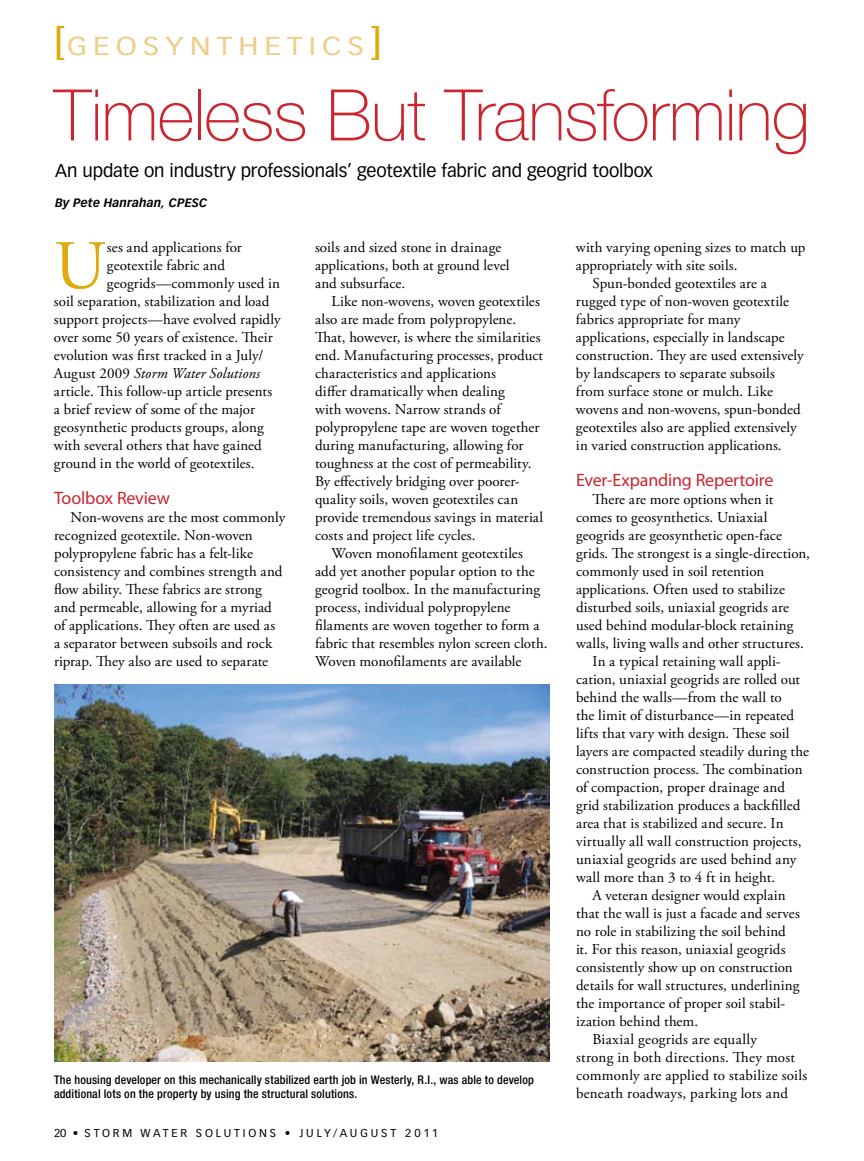
<style>
.page{position:relative;width:864px;height:1161px;background:#fff}
.page>*{position:absolute;margin:0;border:0;box-sizing:border-box;transform-origin:0 0}
.t1{font:100 71.25px "Helvetica Neue LT Std";letter-spacing:-.015em;color:#cb252f}
.t2{font:69.3px "Adobe Garamond Pro";color:#deaa0e}
.t3{font:25.5px "Vectora LT Std";color:#eece88;scale:1.18 1}
.t4{font:18px "Vectora LT Std";letter-spacing:-.005em;color:#000}
.t5{font:18px "Myriad Pro";letter-spacing:-.01em;color:#cb252f}
.t6{font:15px/18px "Adobe Garamond Pro";letter-spacing:.005em;color:#000}
.t7{font:italic 15px "Adobe Garamond Pro";letter-spacing:.01em;color:#000}
.t8{font:500 condensed 12px/14.4px "Helvetica Neue LT Std";letter-spacing:.015em;color:#000}
.t9{font:italic 700 12px "Vectora LT Std";letter-spacing:.01em;color:#000}
.t10{font:11.25px "Vectora LT Std";letter-spacing:.25em;color:#000}
.s1{font-size:38.25px;color:#deaa0e}
.s2{font-style:normal}
</style>
<div class="page">
<img style="left:54px;top:684px;width:495px;height:378px">
<h3 class="t3" style="left:54px;top:31px;width:32px"><span class="s1">[</span>geosynt</h3>
<h3 class="t3" style="left:239px;top:31px;width:37px">heti</h3>
<h3 class="t3" style="left:322px;top:31px;width:52px">cs<span class="s1">]</span></h3>
<h1 class="t1" style="left:54px;top:74px;width:757px">Timeless But Transforming</h1>
<p class="t4" style="left:55px;top:160px;width:599px">An update on industry professionals’ geotextile fabric and geogrid toolbox</p>
<p class="t9" style="left:55px;top:196px;width:154px">By Pete Hanrahan, CPESC</p>
<h2 class="t2" style="left:54px;top:224px;width:53px">U</h2>
<p class="t6" style="left:107px;top:239px;width:136px">ses and applications for</p>
<p class="t6" style="left:107px;top:257px;width:120px">geotextile fabric and</p>
<p class="t6" style="left:107px;top:275px;width:175px">geogrids—commonly used in</p>
<p class="t6" style="left:54px;top:293px;width:217px">soil separation, stabilization and load</p>
<p class="t6" style="left:54px;top:311px;width:228px">support projects—have evolved rapidly</p>
<p class="t6" style="left:54px;top:329px;width:220px">over some 50 years of existence. Their</p>
<p class="t6" style="left:54px;top:347px;width:211px">evolution was first tracked in a July/</p>
<p class="t7" style="left:54px;top:364px;width:208px"><span class="s2">August 2009</span> Storm Water Solutions</p>
<p class="t6" style="left:54px;top:383px;width:220px">article. This follow-up article presents</p>
<p class="t6" style="left:54px;top:401px;width:203px">a brief review of some of the major</p>
<p class="t6" style="left:54px;top:419px;width:211px">geosynthetic products groups, along</p>
<p class="t6" style="left:54px;top:437px;width:209px">with several others that have gained</p>
<p class="t6" style="left:54px;top:455px;width:202px">ground in the world of geotextiles.</p>
<p class="t5" style="left:54px;top:487px;width:117px">Toolbox Review</p>
<p class="t6" style="left:54px;top:509px;width:233px;text-indent:16px">Non-wovens are the most commonly recognized geotextile. Non-woven polypropylene fabric has a felt-like consistency and combines strength and flow ability. These fabrics are strong and permeable, allowing for a myriad of applications. They often are used as<br>a separator between subsoils and rock riprap. They also are used to separate</p>
<p class="t6" style="left:315px;top:239px;width:196px">soils and sized stone in drainage applications, both at ground level and subsurface.</p>
<p class="t6" style="left:315px;top:293px;width:230px;text-indent:16px">Like non-wovens, woven geotextiles also are made from polypropylene.<br>That, however, is where the similarities end. Manufacturing processes, product characteristics and applications<br>differ dramatically when dealing<br>with wovens. Narrow strands of polypropylene tape are woven together during manufacturing, allowing for toughness at the cost of permeability.<br>By effectively bridging over poorer&shy;quality soils, woven geotextiles can provide tremendous savings in material costs and project life cycles.</p>
<p class="t6" style="left:315px;top:545px;width:234px;text-indent:16px">Woven monofilament geotextiles add yet another popular option to the geogrid toolbox. In the manufacturing process, individual polypropylene filaments are woven together to form a fabric that resembles nylon screen cloth.<br>Woven monofilaments are available</p>
<p class="t8" style="left:54px;top:1072px;width:481px">The housing developer on this mechanically stabilized earth job in Westerly, R.I., was able to develop additional lots on the property by using the structural solutions.</p>
<p class="t10" style="left:54px;top:1127px;width:386px">20 • STORM WATER SOLUTIONS • JULY/AUGUST 2011</p>
<p class="t6" style="left:576px;top:239px;width:231px">with varying opening sizes to match up</p>
<p class="t6" style="left:576px;top:257px;width:163px">appropriately with site soils.</p>
<p class="t6" style="left:592px;top:275px;width:176px">Spun-bonded geotextiles are a</p>
<p class="t6" style="left:576px;top:293px;width:215px">rugged type of non-woven geotextile</p>
<p class="t6" style="left:576px;top:311px;width:166px">fabrics appropriate for many</p>
<p class="t6" style="left:576px;top:329px;width:210px">applications, especially in landscape</p>
<p class="t6" style="left:576px;top:347px;width:229px">construction. They are used extensively</p>
<p class="t6" style="left:576px;top:365px;width:200px">by landscapers to separate subsoils</p>
<p class="t6" style="left:576px;top:383px;width:198px">from surface stone or mulch. Like</p>
<p class="t6" style="left:576px;top:401px;width:226px">wovens and non-wovens, spun-bonded</p>
<p class="t6" style="left:576px;top:419px;width:222px">geotextiles also are applied extensively</p>
<p class="t6" style="left:576px;top:437px;width:207px">in varied construction applications.</p>
<p class="t5" style="left:576px;top:469px;width:199px">Ever-Expanding Repertoire</p>
<p class="t6" style="left:592px;top:491px;width:183px">There are more options when it</p>
<p class="t6" style="left:576px;top:509px;width:193px">comes to geosynthetics. Uniaxial</p>
<p class="t6" style="left:576px;top:527px;width:208px">geogrids are geosynthetic open-face</p>
<p class="t6" style="left:576px;top:545px;width:235px">grids. The strongest is a single-direction,</p>
<p class="t6" style="left:576px;top:563px;width:190px">commonly used in soil retention</p>
<p class="t6" style="left:576px;top:581px;width:211px">applications. Often used to stabilize</p>
<p class="t6" style="left:576px;top:599px;width:215px">disturbed soils, uniaxial geogrids are</p>
<p class="t6" style="left:576px;top:617px;width:219px">used behind modular-block retaining</p>
<p class="t6" style="left:576px;top:635px;width:229px">walls, living walls and other structures.</p>
<p class="t6" style="left:592px;top:653px;width:190px">In a typical retaining wall appli-</p>
<p class="t6" style="left:576px;top:671px;width:226px">cation, uniaxial geogrids are rolled out</p>
<p class="t6" style="left:576px;top:689px;width:207px">behind the walls—from the wall to</p>
<p class="t6" style="left:576px;top:707px;width:220px">the limit of disturbance—in repeated</p>
<p class="t6" style="left:576px;top:725px;width:215px">lifts that vary with design. These soil</p>
<p class="t6" style="left:576px;top:743px;width:235px">layers are compacted steadily during the</p>
<p class="t6" style="left:576px;top:761px;width:228px">construction process. The combination</p>
<p class="t6" style="left:576px;top:779px;width:211px">of compaction, proper drainage and</p>
<p class="t6" style="left:576px;top:797px;width:226px">grid stabilization produces a backfilled</p>
<p class="t6" style="left:576px;top:815px;width:209px">area that is stabilized and secure. In</p>
<p class="t6" style="left:576px;top:833px;width:227px">virtually all wall construction projects,</p>
<p class="t6" style="left:576px;top:851px;width:222px">uniaxial geogrids are used behind any</p>
<p class="t6" style="left:576px;top:869px;width:201px">wall more than 3 to 4 ft in height.</p>
<p class="t6" style="left:592px;top:887px;width:195px">A veteran designer would explain</p>
<p class="t6" style="left:576px;top:905px;width:226px">that the wall is just a facade and serves</p>
<p class="t6" style="left:576px;top:923px;width:211px">no role in stabilizing the soil behind</p>
<p class="t6" style="left:576px;top:941px;width:211px">it. For this reason, uniaxial geogrids</p>
<p class="t6" style="left:576px;top:959px;width:218px">consistently show up on construction</p>
<p class="t6" style="left:576px;top:977px;width:225px">details for wall structures, underlining</p>
<p class="t6" style="left:576px;top:995px;width:211px">the importance of proper soil stabil-</p>
<p class="t6" style="left:576px;top:1013px;width:124px">ization behind them.</p>
<p class="t6" style="left:592px;top:1031px;width:166px">Biaxial geogrids are equally</p>
<p class="t6" style="left:576px;top:1049px;width:221px">strong in both directions. They most</p>
<p class="t6" style="left:576px;top:1067px;width:233px">commonly are applied to stabilize soils</p>
<p class="t6" style="left:576px;top:1085px;width:214px">beneath roadways, parking lots and</p>
</div>
